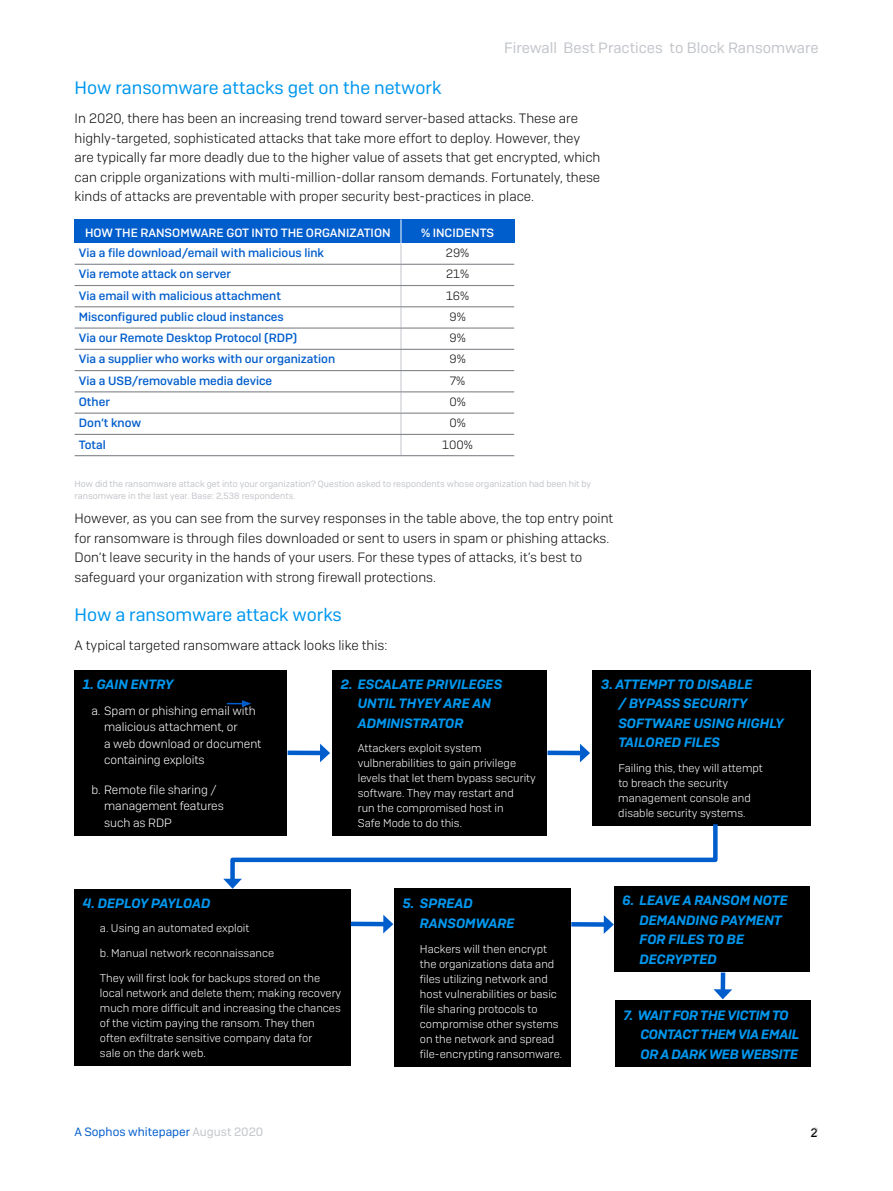
<style>
.page{position:relative;width:893px;height:1191px;background:#fff}
.page>*{position:absolute;margin:0;border:0;box-sizing:border-box;transform-origin:0 0}
.t1{font:18px "Sophos Sans";color:#0097ee}
.t2{font:15px "Sophos Sans";color:#c2c5ca}
.t3{font:300 13.5px/19.5px "Sophos Sans";color:#0d0d0e}
.t4{font:italic 600 13.5px/19.5px "Sophos Sans";color:#0097ee}
.t5{font:italic 600 13.5px "Sophos Sans";letter-spacing:-.02em;color:#0097ee}
.t6{font:500 12px "Sophos Sans";color:#005dcc}
.t7{font:300 12px "Sophos Sans";letter-spacing:-.005em;color:#fff}
.t8{font:500 12px "Sophos Sans";color:#fff}
.t9{font:12px "Sophos Sans";color:#005dcc}
.t10{font:300 12px "Sophos Sans";color:#0d0d0e}
.t11{font:12px "Arial";color:#000}
.t12{font:300 11.25px/15px "Sophos Sans";color:#fff}
.t13{font:9px/12px "Sophos Sans";color:#c2c5ca}
.s1{color:#c2c5ca}
</style>
<div class="page">
<div style="left:394px;top:888px;width:177px;height:178px;background:#000"></div>
<div style="left:74px;top:889px;width:277px;height:176px;background:#000"></div>
<div style="left:332px;top:670px;width:215px;height:166px;background:#000"></div>
<div style="left:74px;top:670px;width:213px;height:165px;background:#000"></div>
<div style="left:593px;top:670px;width:218px;height:155px;background:#000"></div>
<div style="left:615px;top:1000px;width:195px;height:67px;background:#000"></div>
<div style="left:75px;top:219px;width:326px;height:24px;background:#005dcc"></div>
<div style="left:401px;top:219px;width:113px;height:24px;background:#005dcc"></div>
<svg style="left:401px;top:219px;width:1px;height:236px"></svg>
<hr style="left:75px;top:264px;width:326px;height:1px;background:#83868b">
<hr style="left:75px;top:285px;width:326px;height:1px;background:#83868b">
<hr style="left:75px;top:306px;width:326px;height:1px;background:#83868b">
<hr style="left:75px;top:327px;width:326px;height:2px;background:#83868b">
<hr style="left:75px;top:349px;width:326px;height:1px;background:#83868b">
<hr style="left:75px;top:370px;width:326px;height:1px;background:#83868b">
<hr style="left:75px;top:391px;width:326px;height:1px;background:#83868b">
<hr style="left:75px;top:412px;width:326px;height:2px;background:#83868b">
<hr style="left:75px;top:434px;width:326px;height:1px;background:#83868b">
<hr style="left:75px;top:455px;width:326px;height:1px;background:#83868b">
<hr style="left:401px;top:264px;width:113px;height:1px;background:#83868b">
<hr style="left:401px;top:285px;width:113px;height:1px;background:#83868b">
<hr style="left:401px;top:306px;width:113px;height:1px;background:#83868b">
<hr style="left:401px;top:327px;width:113px;height:2px;background:#83868b">
<hr style="left:401px;top:349px;width:113px;height:1px;background:#83868b">
<hr style="left:401px;top:370px;width:113px;height:1px;background:#83868b">
<hr style="left:401px;top:391px;width:113px;height:1px;background:#83868b">
<hr style="left:401px;top:412px;width:113px;height:2px;background:#83868b">
<hr style="left:401px;top:434px;width:113px;height:1px;background:#83868b">
<hr style="left:401px;top:455px;width:113px;height:1px;background:#83868b">
<svg style="left:227px;top:700px;width:24px;height:7px"></svg>
<div style="left:288px;top:750px;width:35px;height:5px;background:#005dcc"></div>
<svg style="left:320px;top:743px;width:10px;height:19px"></svg>
<div style="left:547px;top:750px;width:36px;height:5px;background:#005dcc"></div>
<svg style="left:580px;top:743px;width:10px;height:19px"></svg>
<div style="left:614px;top:886px;width:196px;height:86px;background:#000"></div>
<div style="left:351px;top:921px;width:35px;height:5px;background:#005dcc"></div>
<svg style="left:383px;top:915px;width:10px;height:18px"></svg>
<svg style="left:571px;top:922px;width:33px;height:4px"></svg>
<svg style="left:604px;top:915px;width:10px;height:19px"></svg>
<svg style="left:223px;top:819px;width:497px;height:69px"></svg>
<hr style="left:721px;top:972px;width:4px;height:20px;background:#005dcc">
<svg style="left:713px;top:989px;width:19px;height:10px"></svg>
<p class="t2" style="left:504px;top:39px;width:316px">Firewall Best Practices to Block Ransomware</p>
<h3 class="t1" style="left:75px;top:77px;width:368px">How ransomware attacks get on the network</h3>
<p class="t3" style="left:75px;top:108px;width:527px">In 2020, there has been an increasing trend toward server-based attacks. These are highly-targeted, sophisticated attacks that take more effort to deploy. However, they are typically far more deadly due to the higher value of assets that get encrypted, which can cripple organizations with multi-million-dollar ransom demands. Fortunately, these kinds of attacks are preventable with proper security best-practices in place.</p>
<p class="t8" style="left:85px;top:225px;width:307px">HOW THE RANSOMWARE GOT INTO THE ORGANIZATION</p>
<p class="t8" style="left:421px;top:225px;width:75px">% INCIDENTS</p>
<p class="t6" style="left:79px;top:245px;width:247px">Via a fle download/email with malicious link</p>
<p class="t10" style="left:446px;top:246px;width:25px">29%</p>
<p class="t6" style="left:79px;top:267px;width:154px">Via remote attack on server</p>
<p class="t10" style="left:446px;top:267px;width:24px">21%</p>
<p class="t6" style="left:79px;top:288px;width:204px">Via email with malicious attachment</p>
<p class="t10" style="left:446px;top:288px;width:25px">16%</p>
<p class="t6" style="left:79px;top:309px;width:206px">Misconfgured public cloud instances</p>
<p class="t10" style="left:449px;top:309px;width:18px">9%</p>
<p class="t6" style="left:79px;top:331px;width:220px">Via our Remote Desktop Protocol (RDP)</p>
<p class="t10" style="left:449px;top:331px;width:18px">9%</p>
<p class="t6" style="left:79px;top:352px;width:258px">Via a supplier who works with our organization</p>
<p class="t10" style="left:449px;top:352px;width:18px">9%</p>
<p class="t6" style="left:79px;top:373px;width:195px">Via a USB/removable media device</p>
<p class="t10" style="left:450px;top:373px;width:17px">7%</p>
<p class="t6" style="left:79px;top:394px;width:33px">Other</p>
<p class="t10" style="left:449px;top:395px;width:18px">0%</p>
<p class="t6" style="left:79px;top:416px;width:64px">Don’t know</p>
<p class="t10" style="left:449px;top:416px;width:18px">0%</p>
<p class="t6" style="left:79px;top:437px;width:28px">Total</p>
<p class="t10" style="left:442px;top:437px;width:32px">100%</p>
<p class="t13" style="left:75px;top:477px;width:518px">How did the ransomware attack get into your organization? Question asked to respondents whose organization had been hit by ransomware in the last year. Base: 2,538 respondents.</p>
<p class="t3" style="left:75px;top:508px;width:540px">However, as you can see from the survey responses in the table above, the top entry point for ransomware is through fles downloaded or sent to users in spam or phishing attacks.<br>Don’t leave security in the hands of your users. For these types of attacks, it’s best to safeguard your organization with strong frewall protections.</p>
<h4 class="t1" style="left:75px;top:603px;width:269px">How a ransomware attack works</h4>
<p class="t3" style="left:75px;top:635px;width:314px">A typical targeted ransomware attack looks like this:</p>
<p class="t4" style="left:83px;top:674px;width:92px">1. GAIN ENTRY</p>
<p class="t4" style="left:341px;top:674px;width:163px">2. ESCALATE PRIVILEGES</p>
<p class="t4" style="left:601px;top:674px;width:153px">3. ATTEMPT TO DISABLE</p>
<p class="t4" style="left:358px;top:693px;width:135px">UNTIL THYEY ARE AN</p>
<p class="t4" style="left:618px;top:693px;width:131px">/ BYPASS SECURITY</p>
<p class="t7" style="left:91px;top:703px;width:166px">a. Spam or phishing email with</p>
<p class="t7" style="left:104px;top:720px;width:135px">malicious attachment, or</p>
<p class="t4" style="left:358px;top:713px;width:107px">ADMINISTRATOR</p>
<p class="t4" style="left:618px;top:713px;width:167px">SOFTWARE USING HIGHLY</p>
<p class="t7" style="left:104px;top:736px;width:159px">a web download or document</p>
<p class="t4" style="left:618px;top:732px;width:103px">TAILORED FILES</p>
<p class="t12" style="left:358px;top:740px;width:125px">Attackers exploit system</p>
<p class="t7" style="left:104px;top:753px;width:102px">containing exploits</p>
<p class="t12" style="left:358px;top:755px;width:160px">vulbnerabilities to gain privilege</p>
<p class="t12" style="left:618px;top:760px;width:146px">Failing this, they will attempt</p>
<p class="t12" style="left:358px;top:770px;width:180px">levels that let them bypass security</p>
<p class="t12" style="left:618px;top:775px;width:111px">to breach the security</p>
<p class="t7" style="left:91px;top:782px;width:127px">b. Remote fle sharing /</p>
<p class="t12" style="left:358px;top:785px;width:158px">software. They may restart and</p>
<p class="t12" style="left:618px;top:790px;width:134px">management console and</p>
<p class="t7" style="left:104px;top:799px;width:121px">management features</p>
<p class="t12" style="left:358px;top:800px;width:147px">run the compromised host in</p>
<p class="t12" style="left:618px;top:805px;width:129px">disable security systems.</p>
<p class="t7" style="left:104px;top:815px;width:69px">such as RDP</p>
<p class="t12" style="left:358px;top:815px;width:106px">Safe Mode to do this.</p>
<p class="t5" style="left:83px;top:894px;width:129px">4. DEPLOY PAYLOAD</p>
<p class="t12" style="left:100px;top:920px;width:151px">a. Using an automated exploit</p>
<p class="t12" style="left:100px;top:945px;width:176px">b. Manual network reconnaissance</p>
<p class="t12" style="left:100px;top:970px;width:243px">They will frst look for backups stored on the local network and delete them; making recovery</p>
<p class="t4" style="left:420px;top:893px;width:96px;text-indent:-17px">5. SPREAD<br>RANSOMWARE</p>
<p class="t12" style="left:420px;top:941px;width:139px">Hackers will then encrypt the organizations data and fles utilizing network and host vulnerabilities or basic</p>
<p class="t12" style="left:100px;top:1000px;width:242px">much more diffcult and increasing the chances</p>
<p class="t12" style="left:420px;top:1001px;width:119px">fle sharing protocols to</p>
<p class="t12" style="left:100px;top:1015px;width:216px">of the victim paying the ransom. They then</p>
<p class="t12" style="left:420px;top:1016px;width:140px">compromise other systems</p>
<p class="t12" style="left:100px;top:1030px;width:214px">often exfltrate sensitive company data for</p>
<p class="t12" style="left:420px;top:1031px;width:136px">on the network and spread</p>
<p class="t4" style="left:639px;top:890px;width:150px;text-indent:-17px">6. LEAVE A RANSOM NOTE<br>DEMANDING PAYMENT<br>FOR FILES TO BE<br>DECRYPTED</p>
<p class="t5" style="left:623px;top:1006px;width:167px">7. WAIT FOR THE VICTIM TO</p>
<p class="t5" style="left:640px;top:1026px;width:160px">CONTACT THEM VIA EMAIL</p>
<p class="t12" style="left:100px;top:1045px;width:107px">sale on the dark web.</p>
<p class="t12" style="left:420px;top:1046px;width:144px">fle-encrypting ransomware.</p>
<p class="t5" style="left:640px;top:1045px;width:159px">OR A DARK WEB WEBSITE</p>
<p class="t9" style="left:74px;top:1124px;width:190px">A Sophos whitepaper <span class="s1">August 2020</span></p>
<p class="t11" style="left:811px;top:1124px;width:8px">2</p>
</div>
